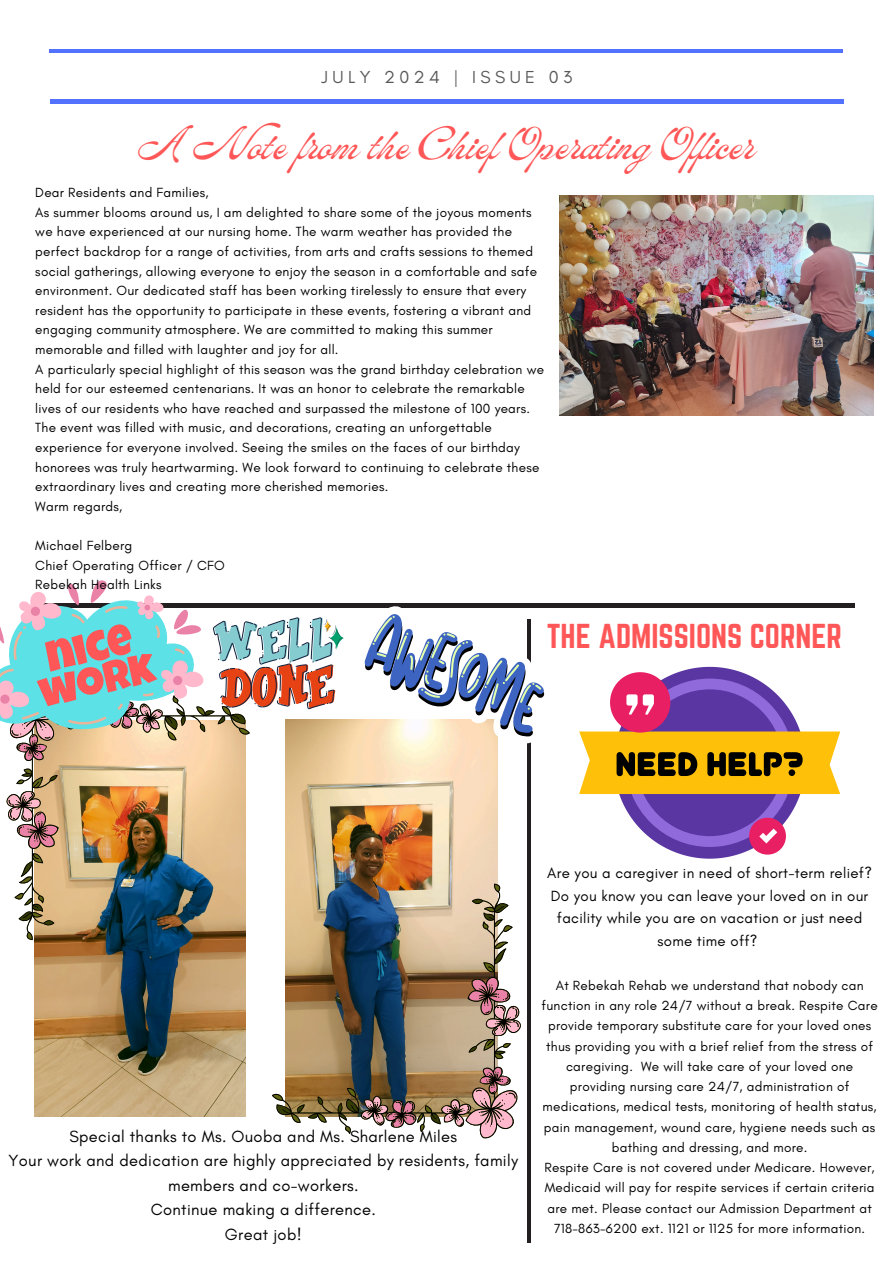
<style>
.page{position:relative;width:894px;height:1264px;background:#fff}
.page>*{position:absolute;margin:0;border:0;box-sizing:border-box;transform-origin:0 0}
.t1{font:45.3px "ED Lavonia";color:#ff5757}
.t2{font:30.15px "Norwester";color:#ff5757}
.t3{font:17.7px "Glacial Indifference";letter-spacing:.25em;color:#595959}
.t4{font:16.5px/24.6px "Glacial Indifference";letter-spacing:.02em;color:#000;text-align:center}
.t5{font:15px/22.5px "Glacial Indifference";letter-spacing:.02em;color:#000;text-align:center}
.t6{font:13.5px/19.6px "Glacial Indifference";letter-spacing:.02em;color:#000;text-align:center}
</style>
<div class="page">
<hr style="left:49px;top:49px;width:794px;height:4px;background:#5271ff">
<hr style="left:50px;top:100px;width:793px;height:3px;background:#5271ff">
<img style="left:559px;top:195px;width:314px;height:220px">
<hr style="left:35px;top:603px;width:819px;height:4px;background:#231f20">
<hr style="left:527px;top:619px;width:4px;height:623px;background:#231f20">
<svg style="left:579px;top:667px;width:261px;height:192px"></svg>
<img style="left:286px;top:848px;width:211px;height:35px">
<img style="left:34px;top:940px;width:211px;height:176px">
<img style="left:14px;top:848px;width:232px;height:92px">
<img style="left:272px;top:883px;width:249px;height:256px">
<img style="left:0;top:580px;width:567px;height:268px">
<p class="t3" style="left:321px;top:66px;width:252px">JULY 2024 | ISSUE 03</p>
<p class="t1" style="left:139px;top:123px;width:616px">A Note from the Chief Operating Of icer</p>
<p class="t6" style="left:35px;top:182px;width:175px">Dear Residents and Families,</p>
<p class="t6" style="left:35px;top:202px;width:503px;text-align:left">As summer blooms around us, I am delighted to share some of the joyous moments we have experienced at our nursing home. The warm weather has provided the perfect backdrop for a range of activities, from arts and crafts sessions to themed social gatherings, allowing everyone to enjoy the season in a comfortable and safe environment. Our dedicated staff has been working tirelessly to ensure that every resident has the opportunity to participate in these events, fostering a vibrant and engaging community atmosphere. We are committed to making this summer memorable and filled with laughter and joy for all.</p>
<p class="t6" style="left:35px;top:359px;width:510px;text-align:left">A particularly special highlight of this season was the grand birthday celebration we held for our esteemed centenarians. It was an honor to celebrate the remarkable lives of our residents who have reached and surpassed the milestone of 100 years.<br>The event was filled with music, and decorations, creating an unforgettable experience for everyone involved. Seeing the smiles on the faces of our birthday honorees was truly heartwarming. We look forward to continuing to celebrate these extraordinary lives and creating more cherished memories.</p>
<p class="t6" style="left:35px;top:496px;width:89px">Warm regards,</p>
<p class="t6" style="left:35px;top:535px;width:98px">Michael Felberg</p>
<p class="t6" style="left:35px;top:555px;width:191px">Chief Operating Officer / CFO</p>
<p class="t6" style="left:35px;top:575px;width:128px">Rebekah Health Links</p>
<p class="t2" style="left:546px;top:617px;width:297px">THE ADMISSIONS CORNER</p>
<p class="t4" style="left:9px;top:1123px;width:511px">Special thanks to Ms. Ouoba and Ms. Sharlene Miles<br>Your work and dedication are highly appreciated by residents, family members and co-workers.<br>Continue making a difference.<br>Great job!</p>
<p class="t5" style="left:547px;top:861px;width:326px">Are you a caregiver in need of short-term relief?<br>Do you know you can leave your loved on in our facility while you are on vacation or just need some time off?</p>
<p class="t6" style="left:541px;top:974px;width:337px;line-height:20.2px">At Rebekah Rehab we understand that nobody can function in any role 24/7 without a break. Respite Care provide temporary substitute care for your loved ones thus providing you with a brief relief from the stress of caregiving. We will take care of your loved one providing nursing care 24/7, administration of medications, medical tests, monitoring of health status, pain management, wound care, hygiene needs such as bathing and dressing, and more.</p>
<p class="t6" style="left:544px;top:1157px;width:331px;line-height:20.2px">Respite Care is not covered under Medicare. However, Medicaid will pay for respite services if certain criteria are met. Please contact our Admission Department at 718-863-6200 ext. 1121 or 1125 for more information.</p>
</div>
